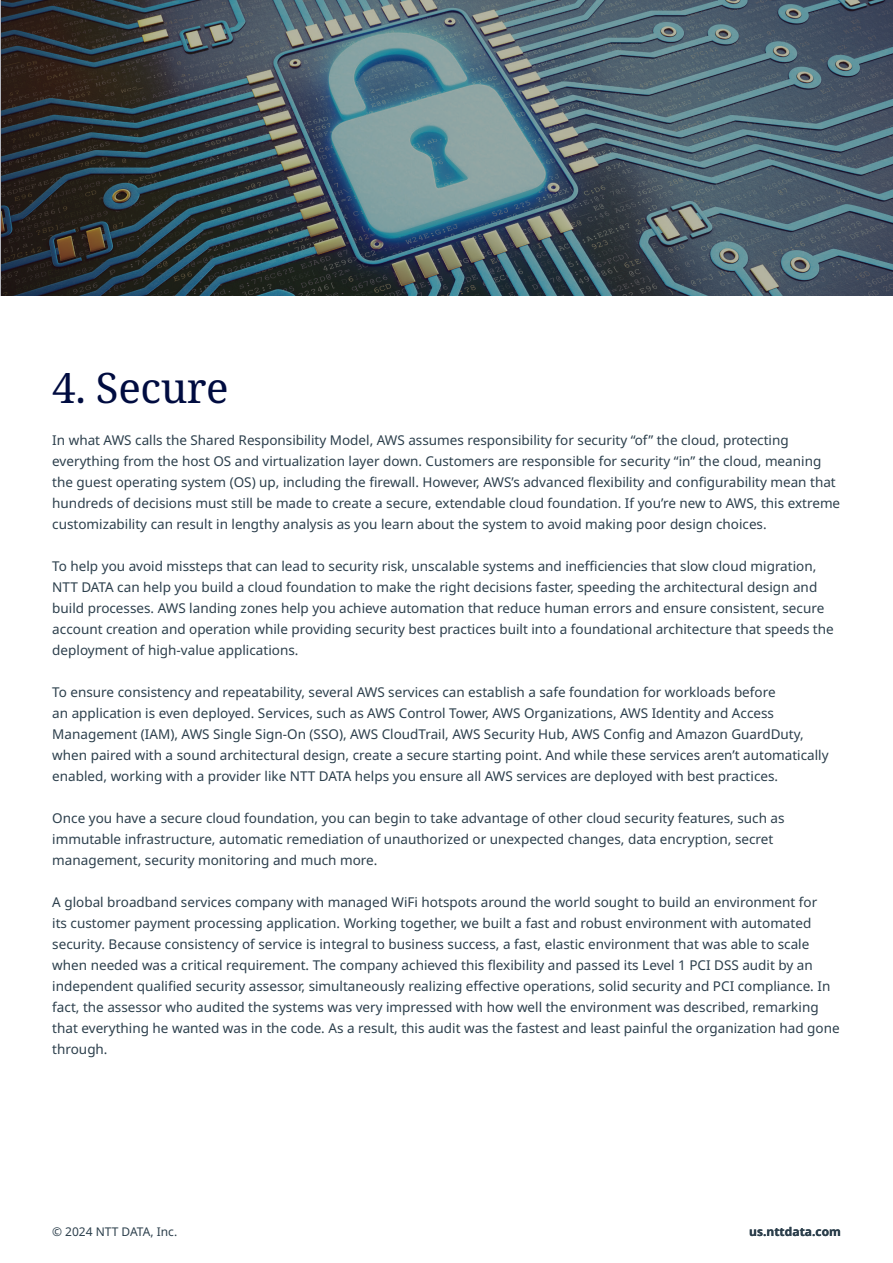
<style>
.page{position:relative;width:893px;height:1263px;background:#fff}
.page>*{position:absolute;margin:0;border:0;box-sizing:border-box;transform-origin:0 0}
.t1{font:42px "Noto Serif";letter-spacing:-.01em;color:#000c40}
.t2{font:13.5px/21px "Noto Sans";color:#2c3f4c}
.t3{font:12px "Noto Sans";color:#2c3f4c}
.t4{font:700 12px "Noto Sans";color:#2c3f4c}
</style>
<div class="page">
<img style="left:0;top:0;width:893px;height:295px">
<h1 class="t1" style="left:52px;top:359px;width:178px">4. Secure</h1>
<p class="t2" style="left:52px;top:430px;width:789px">In what AWS calls the Shared Responsibility Model, AWS assumes responsibility for security “of” the cloud, protecting everything from the host OS and virtualization layer down. Customers are responsible for security “in” the cloud, meaning the guest operating system (OS) up, including the firewall. However, AWS’s advanced flexibility and configurability mean that hundreds of decisions must still be made to create a secure, extendable cloud foundation. If you’re new to AWS, this extreme customizability can result in lengthy analysis as you learn about the system to avoid making poor design choices.</p>
<p class="t2" style="left:52px;top:556px;width:783px">To help you avoid missteps that can lead to security risk, unscalable systems and inefficiencies that slow cloud migration, NTT DATA can help you build a cloud foundation to make the right decisions faster, speeding the architectural design and build processes. AWS landing zones help you achieve automation that reduce human errors and ensure consistent, secure account creation and operation while providing security best practices built into a foundational architecture that speeds the deployment of high-value applications.</p>
<p class="t2" style="left:52px;top:682px;width:778px">To ensure consistency and repeatability, several AWS services can establish a safe foundation for workloads before<br>an application is even deployed. Services, such as AWS Control Tower, AWS Organizations, AWS Identity and Access Management (IAM), AWS Single Sign-On (SSO), AWS CloudTrail, AWS Security Hub, AWS Config and Amazon GuardDuty, when paired with a sound architectural design, create a secure starting point. And while these services aren’t automatically enabled, working with a provider like NTT DATA helps you ensure all AWS services are deployed with best practices.</p>
<p class="t2" style="left:52px;top:808px;width:734px">Once you have a secure cloud foundation, you can begin to take advantage of other cloud security features, such as immutable infrastructure, automatic remediation of unauthorized or unexpected changes, data encryption, secret management, security monitoring and much more.</p>
<p class="t2" style="left:52px;top:892px;width:789px">A global broadband services company with managed WiFi hotspots around the world sought to build an environment for<br>its customer payment processing application. Working together, we built a fast and robust environment with automated security. Because consistency of service is integral to business success, a fast, elastic environment that was able to scale when needed was a critical requirement. The company achieved this flexibility and passed its Level 1 PCI DSS audit by an independent qualified security assessor, simultaneously realizing effective operations, solid security and PCI compliance. In fact, the assessor who audited the systems was very impressed with how well the environment was described, remarking that everything he wanted was in the code. As a result, this audit was the fastest and least painful the organization had gone through.</p>
<p class="t3" style="left:52px;top:1225px;width:127px">© 2024 NTT DATA, Inc.</p>
<p class="t4" style="left:749px;top:1225px;width:93px">us.nttdata.com</p>
</div>
